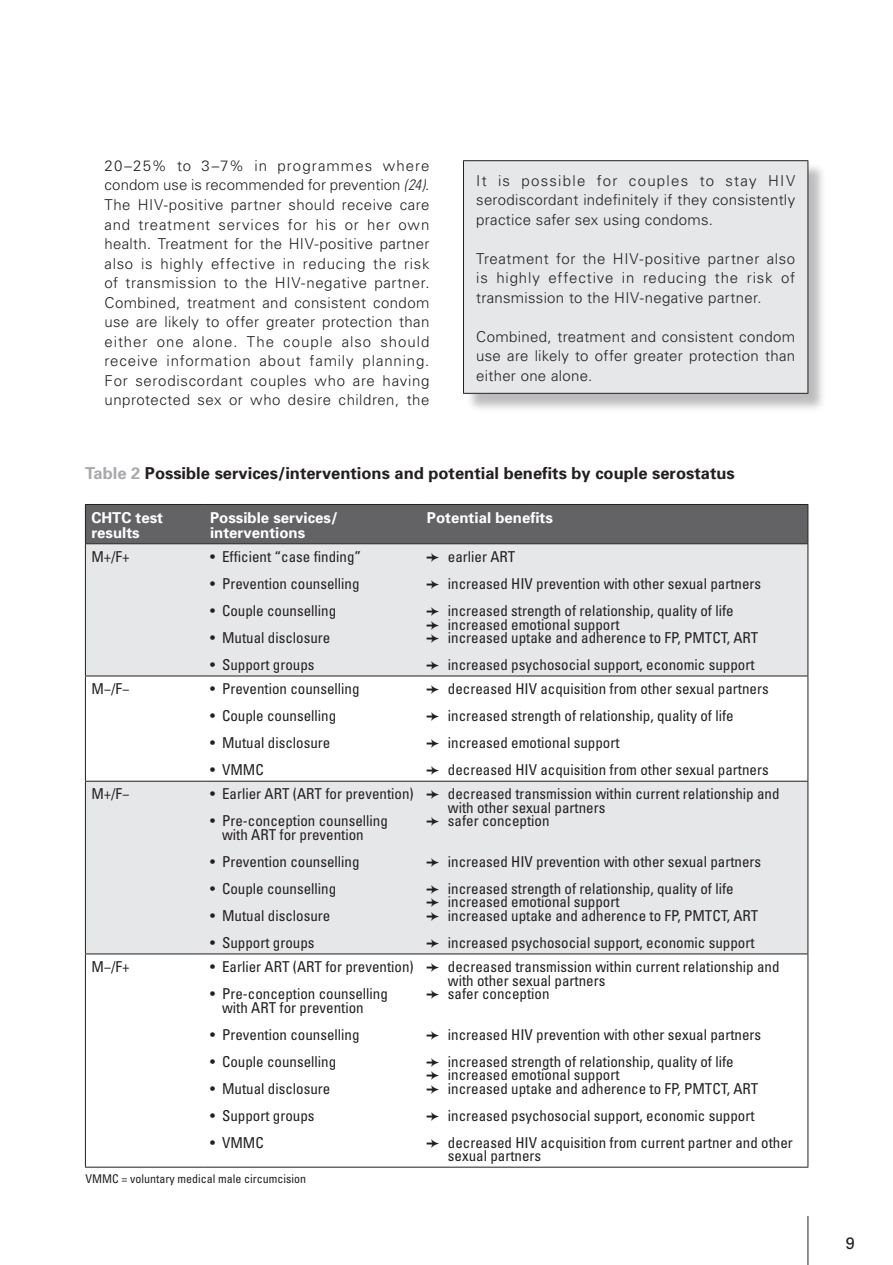
<style>
.page{position:relative;width:893px;height:1265px;background:#fff}
.page>*{position:absolute;margin:0;border:0;box-sizing:border-box;transform-origin:0 0}
.t1{font:700 16.5px "Univers";color:#231f20}
.t2{font:16.5px "Univers";color:#231f20}
.t3{font:condensed 15px/27px "Univers";color:#231f20}
.t4{font:300 15px/19.5px "Univers";letter-spacing:.02em;color:#231f20;text-align:justify}
.t5{font:700 15px/15px "Univers";color:#fff}
.t6{font:condensed 12px "Univers";color:#231f20}
.s1{font-style:italic;font-stretch:condensed}
.s2{color:#a8a9ad}
.s3{font-family:"Pointers";font-stretch:normal}
</style>
<div class="page">
<hr style="left:807px;top:1216px;width:1px;height:49px;background:#231f20">
<div style="left:465px;top:163px;width:362px;height:250px;background:#231f20;opacity:.3"></div>
<div style="left:463px;top:161px;width:345px;height:232px;background:#e6e7e9"></div>
<hr style="left:463px;top:160px;width:345px;height:1px;background:#231f20">
<hr style="left:463px;top:161px;width:1px;height:232px;background:#231f20">
<hr style="left:807px;top:161px;width:1px;height:232px;background:#231f20">
<hr style="left:463px;top:393px;width:345px;height:1px;background:#231f20">
<div style="left:86px;top:505px;width:721px;height:38px;background:#636366"></div>
<svg style="left:86px;top:544px;width:721px;height:410px;fill:#e6e7e9"></svg>
<hr style="left:85px;top:504px;width:119px;height:1px;background:#231f20">
<hr style="left:85px;top:505px;width:1px;height:38px;background:#231f20">
<hr style="left:204px;top:504px;width:217px;height:1px;background:#231f20">
<hr style="left:421px;top:504px;width:387px;height:1px;background:#231f20">
<hr style="left:807px;top:505px;width:1px;height:38px;background:#231f20">
<hr style="left:85px;top:543px;width:119px;height:1px;background:#231f20">
<hr style="left:85px;top:544px;width:1px;height:132px;background:#231f20">
<hr style="left:204px;top:543px;width:217px;height:1px;background:#231f20">
<hr style="left:421px;top:543px;width:387px;height:1px;background:#231f20">
<hr style="left:807px;top:544px;width:1px;height:132px;background:#231f20">
<hr style="left:85px;top:676px;width:119px;height:1px;background:#231f20">
<hr style="left:85px;top:676px;width:1px;height:105px;background:#231f20">
<hr style="left:204px;top:676px;width:217px;height:1px;background:#231f20">
<hr style="left:421px;top:676px;width:387px;height:1px;background:#231f20">
<hr style="left:807px;top:676px;width:1px;height:105px;background:#231f20">
<hr style="left:85px;top:781px;width:119px;height:1px;background:#231f20">
<hr style="left:85px;top:782px;width:1px;height:172px;background:#231f20">
<hr style="left:204px;top:781px;width:217px;height:1px;background:#231f20">
<hr style="left:421px;top:781px;width:387px;height:1px;background:#231f20">
<hr style="left:807px;top:782px;width:1px;height:172px;background:#231f20">
<hr style="left:85px;top:954px;width:119px;height:1px;background:#231f20">
<hr style="left:85px;top:954px;width:1px;height:213px;background:#231f20">
<hr style="left:204px;top:954px;width:217px;height:1px;background:#231f20">
<hr style="left:421px;top:954px;width:387px;height:1px;background:#231f20">
<hr style="left:807px;top:954px;width:1px;height:213px;background:#231f20">
<hr style="left:85px;top:1167px;width:119px;height:1px;background:#231f20">
<hr style="left:204px;top:1167px;width:217px;height:1px;background:#231f20">
<hr style="left:421px;top:1167px;width:387px;height:1px;background:#231f20">
<p class="t4" style="left:105px;top:156px;width:326px">20–25% to 3–7% in programmes where condom use is recommended for prevention <span class="s1">(24)</span>.<br>The HIV-positive partner should receive care and treatment services for his or her own health. Treatment for the HIV-positive partner also is highly effective in reducing the risk of transmission to the HIV-negative partner.<br>Combined, treatment and consistent condom use are likely to offer greater protection than either one alone. The couple also should receive information about family planning.<br>For serodiscordant couples who are having unprotected sex or who desire children, the</p>
<p class="t4" style="left:476px;top:170px;width:320px">It is possible for couples to stay HIV serodiscordant indefinitely if they consistently practice safer sex using condoms.</p>
<p class="t4" style="left:476px;top:248px;width:320px">Treatment for the HIV-positive partner also is highly effective in reducing the risk of transmission to the HIV-negative partner.</p>
<p class="t4" style="left:476px;top:326px;width:320px">Combined, treatment and consistent condom use are likely to offer greater protection than either one alone.</p>
<p class="t1" style="left:85px;top:462px;width:651px"><span class="s2">Table 2</span> Possible services/interventions and potential benefits by couple serostatus</p>
<p class="t5" style="left:91px;top:509px;width:73px">CHTC test results</p>
<p class="t5" style="left:210px;top:509px;width:129px">Possible services/ interventions</p>
<p class="t5" style="left:427px;top:509px;width:127px">Potential benefits</p>
<p class="t3" style="left:91px;top:543px;width:40px">M+/F+</p>
<p class="t3" style="left:210px;top:543px;width:153px">• Efficient “case finding”</p>
<p class="t3" style="left:210px;top:570px;width:151px">• Prevention counselling</p>
<p class="t3" style="left:210px;top:597px;width:128px">• Couple counselling</p>
<p class="t3" style="left:210px;top:624px;width:122px">• Mutual disclosure</p>
<p class="t3" style="left:210px;top:651px;width:106px">• Support groups</p>
<p class="t3" style="left:427px;top:543px;width:336px"><span class="s3">3</span> earlier ART<br><span class="s3">3</span> increased HIV prevention with other sexual partners<br><span class="s3">3</span> increased strength of relationship, quality of life</p>
<p class="t3" style="left:427px;top:617px;width:333px;line-height:13.5px"><span class="s3">3</span> increased emotional support<br><span class="s3">3</span> increased uptake and adherence to FP, PMTCT, ART</p>
<p class="t3" style="left:427px;top:651px;width:329px"><span class="s3">3</span> increased psychosocial support, economic support</p>
<p class="t3" style="left:91px;top:675px;width:40px">M−/F−</p>
<p class="t3" style="left:210px;top:675px;width:151px">• Prevention counselling</p>
<p class="t3" style="left:210px;top:702px;width:128px">• Couple counselling</p>
<p class="t3" style="left:210px;top:729px;width:122px">• Mutual disclosure</p>
<p class="t3" style="left:210px;top:756px;width:55px">• VMMC</p>
<p class="t3" style="left:91px;top:780px;width:40px">M+/F−</p>
<p class="t3" style="left:210px;top:780px;width:205px">• Earlier ART (ART for prevention)</p>
<p class="t3" style="left:222px;top:814px;width:167px;line-height:13.5px;text-indent:-12px">• Pre-conception counselling with ART for prevention</p>
<p class="t3" style="left:210px;top:848px;width:151px">• Prevention counselling</p>
<p class="t3" style="left:210px;top:875px;width:128px">• Couple counselling</p>
<p class="t3" style="left:210px;top:902px;width:122px">• Mutual disclosure</p>
<p class="t3" style="left:210px;top:929px;width:106px">• Support groups</p>
<p class="t3" style="left:91px;top:953px;width:40px">M−/F+</p>
<p class="t3" style="left:210px;top:953px;width:205px">• Earlier ART (ART for prevention)</p>
<p class="t3" style="left:222px;top:987px;width:167px;line-height:13.5px;text-indent:-12px">• Pre-conception counselling with ART for prevention</p>
<p class="t3" style="left:210px;top:1021px;width:151px">• Prevention counselling</p>
<p class="t3" style="left:210px;top:1048px;width:128px">• Couple counselling</p>
<p class="t3" style="left:210px;top:1075px;width:122px">• Mutual disclosure</p>
<p class="t3" style="left:210px;top:1102px;width:106px">• Support groups</p>
<p class="t3" style="left:210px;top:1129px;width:55px">• VMMC</p>
<p class="t6" style="left:85px;top:1171px;width:222px">VMMC = voluntary medical male circumcision</p>
<p class="t3" style="left:427px;top:675px;width:343px"><span class="s3">3</span> decreased HIV acquisition from other sexual partners <span class="s3">3</span> increased strength of relationship, quality of life<br><span class="s3">3</span> increased emotional support<br><span class="s3">3</span> decreased HIV acquisition from other sexual partners</p>
<p class="t3" style="left:427px;top:780px;width:354px"><span class="s3">3</span> decreased transmission within current relationship and</p>
<p class="t3" style="left:448px;top:794px;width:159px">with other sexual partners</p>
<p class="t3" style="left:427px;top:807px;width:124px"><span class="s3">3</span> safer conception</p>
<p class="t3" style="left:427px;top:848px;width:336px"><span class="s3">3</span> increased HIV prevention with other sexual partners<br><span class="s3">3</span> increased strength of relationship, quality of life</p>
<p class="t3" style="left:427px;top:895px;width:333px;line-height:13.5px"><span class="s3">3</span> increased emotional support<br><span class="s3">3</span> increased uptake and adherence to FP, PMTCT, ART</p>
<p class="t3" style="left:427px;top:929px;width:329px"><span class="s3">3</span> increased psychosocial support, economic support</p>
<p class="t3" style="left:427px;top:953px;width:354px"><span class="s3">3</span> decreased transmission within current relationship and</p>
<p class="t3" style="left:448px;top:967px;width:159px">with other sexual partners</p>
<p class="t3" style="left:427px;top:980px;width:124px"><span class="s3">3</span> safer conception</p>
<p class="t3" style="left:427px;top:1021px;width:336px"><span class="s3">3</span> increased HIV prevention with other sexual partners<br><span class="s3">3</span> increased strength of relationship, quality of life</p>
<p class="t3" style="left:427px;top:1068px;width:333px;line-height:13.5px"><span class="s3">3</span> increased emotional support<br><span class="s3">3</span> increased uptake and adherence to FP, PMTCT, ART</p>
<p class="t3" style="left:427px;top:1102px;width:367px"><span class="s3">3</span> increased psychosocial support, economic support<br><span class="s3">3</span> decreased HIV acquisition from current partner and other</p>
<p class="t3" style="left:448px;top:1142px;width:95px">sexual partners</p>
<p class="t2" style="left:846px;top:1233px;width:11px">9</p>
</div>
